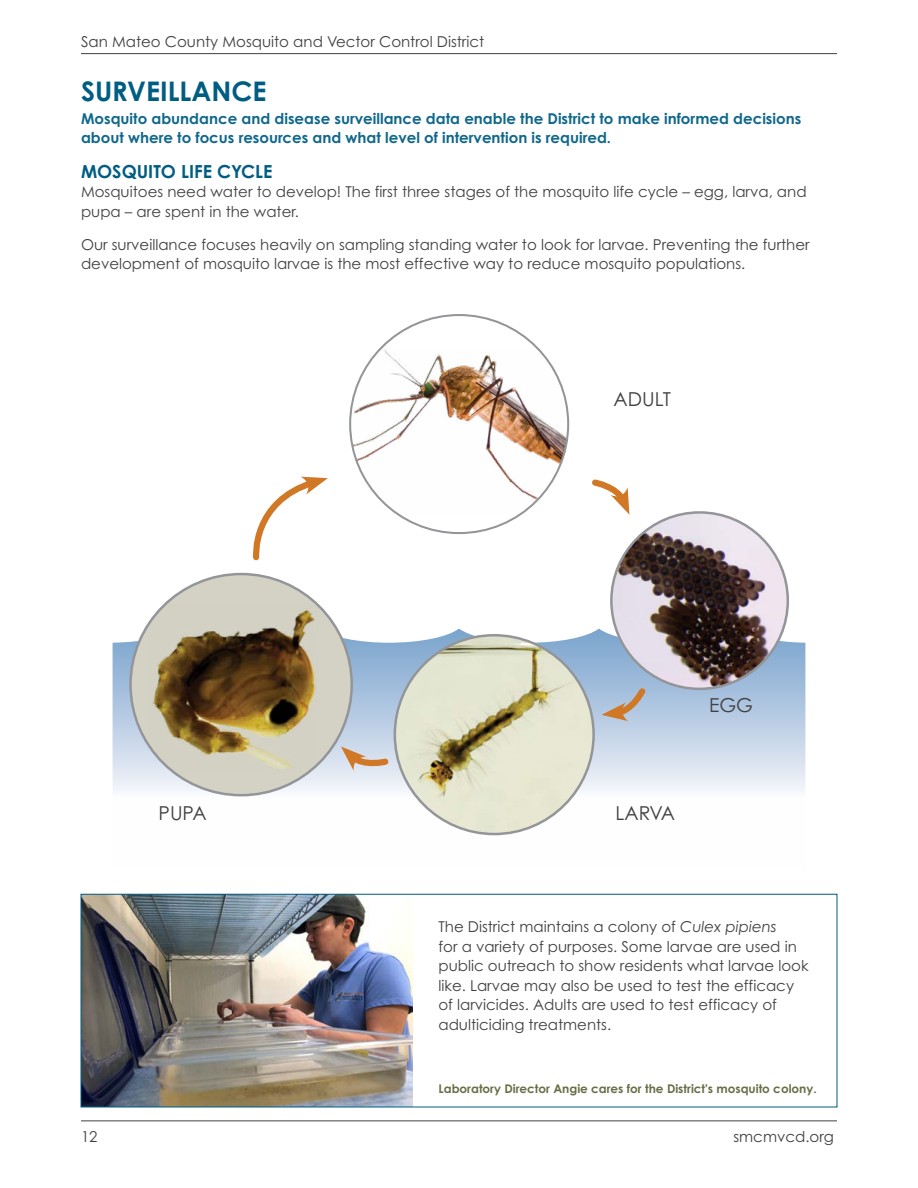
<style>
.page{position:relative;width:918px;height:1188px;background:#fff}
.page>*{position:absolute;margin:0;border:0;box-sizing:border-box;transform-origin:0 0}
.Topic_Header_B{font:700 27px "Century Gothic Pro";color:#005d82}
.t1{font:19.2px "Century Gothic Pro";color:#414042}
.Topic_Header_C{font:700 18px "Century Gothic Pro";color:#005d82}
.t2{font:15px/19.5px "Century Gothic Pro";color:#414042}
.t3{font:700 15px/19.5px "Century Gothic Pro";color:#10688c}
.t4{font:700 12px "Century Gothic Pro";color:#686f46}
.s1{font-style:italic}
</style>
<div class="page">
<hr style="left:81px;top:53px;width:756px;height:1px;background:#414042">
<hr style="left:81px;top:1120px;width:756px;height:1px;background:#414042">
<img style="left:83px;top:896px;width:329px;height:209px">
<svg style="left:113px;top:629px;width:692px;height:207px"></svg>
<img style="left:350px;top:346px;width:218px;height:171px">
<div style="left:131px;top:574px;width:221px;height:221px;background:#d4d1c5;border-radius:50%"></div>
<img style="left:146px;top:601px;width:173px;height:173px">
<img style="left:395px;top:635px;width:199px;height:199px;border-radius:99px">
<img style="left:611px;top:512px;width:177px;height:177px;border-radius:88px">
<svg style="left:602px;top:685px;width:46px;height:36px;background:#b4b2b5"></svg>
<svg style="left:592px;top:479px;width:38px;height:36px"></svg>
<svg style="left:341px;top:746px;width:51px;height:25px"></svg>
<svg style="left:252px;top:476px;width:76px;height:85px"></svg>
<p class="t2" style="left:81px;top:31px;width:405px">San Mateo County Mosquito and Vector Control District</p>
<p class="Topic_Header_B" style="left:81px;top:74px;width:187px">SURVEILLANCE</p>
<p class="t3" style="left:81px;top:108px;width:722px">Mosquito abundance and disease surveillance data enable the District to make informed decisions about where to focus resources and what level of intervention is required.</p>
<p class="Topic_Header_C" style="left:81px;top:160px;width:193px">MOSQUITO LIFE CYCLE</p>
<p class="t2" style="left:81px;top:182px;width:727px">Mosquitoes need water to develop! The first three stages of the mosquito life cycle – egg, larva, and pupa – are spent in the water.</p>
<p class="t2" style="left:81px;top:234px;width:730px">Our surveillance focuses heavily on sampling standing water to look for larvae. Preventing the further development of mosquito larvae is the most effective way to reduce mosquito populations.</p>
<p class="t1" style="left:159px;top:802px;width:50px">PUPA</p>
<p class="t1" style="left:614px;top:388px;width:59px">ADULT</p>
<p class="t1" style="left:709px;top:694px;width:45px">EGG</p>
<p class="t1" style="left:616px;top:802px;width:61px">LARVA</p>
<p class="t2" style="left:438px;top:917px;width:372px">The District maintains a colony of <span class="s1">Culex pipiens<br></span>for a variety of purposes. Some larvae are used in public outreach to show residents what larvae look like. Larvae may also be used to test the efficacy of larvicides. Adults are used to test efficacy of adulticiding treatments.</p>
<p class="t4" style="left:438px;top:1081px;width:380px">Laboratory Director Angie cares for the District's mosquito colony.</p>
<p class="t2" style="left:81px;top:1126px;width:18px">12</p>
<p class="t2" style="left:733px;top:1126px;width:102px">smcmvcd.org</p>
</div>
